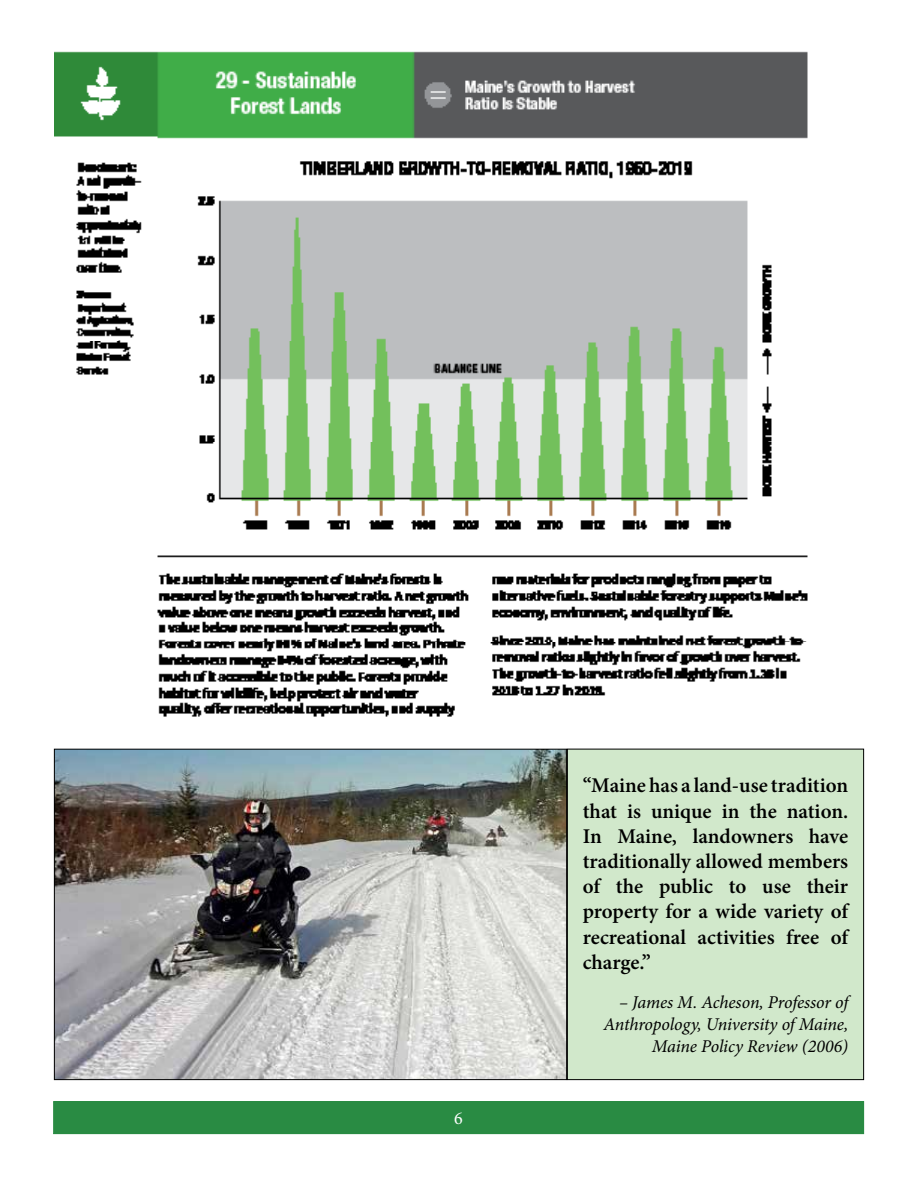
<style>
.page{position:relative;width:918px;height:1188px;background:#fff}
.page>*{position:absolute;margin:0;border:0;box-sizing:border-box;transform-origin:0 0}
.t1{font:600 21px/25.2px "Minion Pro";color:#000;text-align:justify}
.t2{font:italic 18px/21.6px "Minion Pro";letter-spacing:-.01em;color:#000;text-align:right}
.t3{font:18px "Minion Pro";color:#fff}
</style>
<div class="page">
<div style="left:54px;top:1102px;width:810px;height:32px;background:#298b43"></div>
<div style="left:53px;top:1101px;width:811px;height:33px;border:1px solid #298b43"></div>
<img style="left:54px;top:51px;width:754px;height:666px">
<div style="left:567px;top:749px;width:297px;height:331px;background:#d1e8cb"></div>
<div style="left:567px;top:749px;width:297px;height:331px;border:1px solid #000"></div>
<img style="left:56px;top:751px;width:509px;height:327px">
<p class="t3" style="left:454px;top:1106px;width:10px">6</p>
<p class="t1" style="left:583px;top:773px;width:267px">“Maine has a land-use tradition that is unique in the nation.<br>In Maine, landowners have traditionally allowed members of the public to use their property for a wide variety of recreational activities free of charge.”</p>
<p class="t2" style="left:604px;top:992px;width:246px">– James M. Acheson, Professor of<br>Anthropology, University of Maine,<br>Maine Policy Review (2006)</p>
</div>
